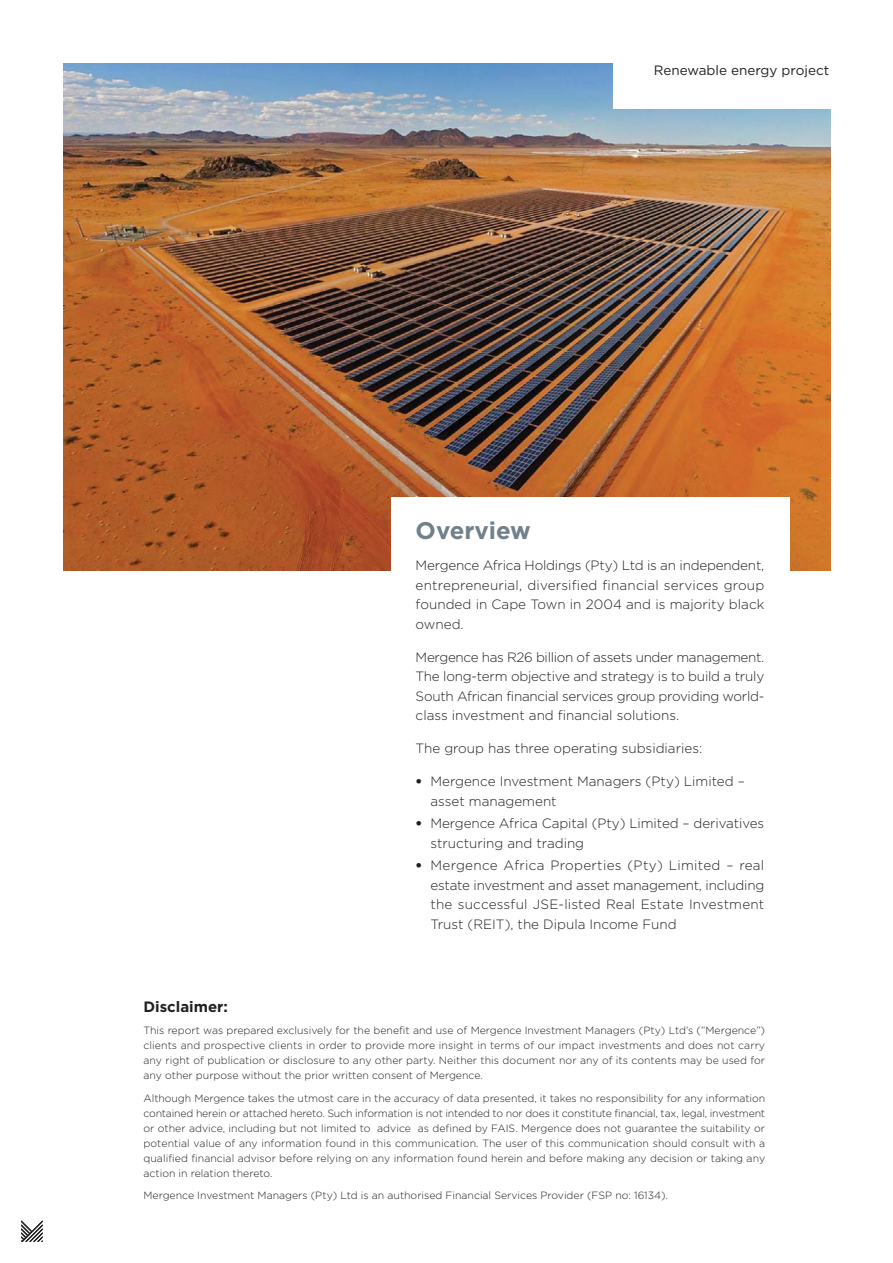
<style>
.page{position:relative;width:893px;height:1263px;background:#fff}
.page>*{position:absolute;margin:0;border:0;box-sizing:border-box;transform-origin:0 0}
.t1{font:700 24px "Gotham";color:#72808a}
.t2{font:700 15px "Gotham";color:#231f20}
.t3{font:300 13.5px/19.5px "Gotham";color:#231f20;text-align:justify}
.t4{font:13.5px "Gotham";color:#231f20}
.t5{font:300 10.5px/15px "Gotham";color:#231f20;text-align:justify}
.s1{font-weight:900}
</style>
<div class="page">
<img style="left:64px;top:63px;width:766px;height:507px">
<svg style="left:21px;top:1220px;width:22px;height:22px"></svg>
<div style="left:391px;top:497px;width:398px;height:620px;background:#fff"></div>
<div style="left:613px;top:62px;width:218px;height:47px;background:#fff"></div>
<p class="t4" style="left:654px;top:65px;width:177px">Renewable energy project</p>
<h1 class="t1" style="left:416px;top:521px;width:117px">Overview</h1>
<p class="t3" style="left:416px;top:556px;width:350px">Mergence Africa Holdings (Pty) Ltd is an independent, entrepreneurial, diversified financial services group founded in Cape Town in 2004 and is majority black owned.</p>
<p class="t3" style="left:416px;top:648px;width:350px">Mergence has R26 billion of assets under management.<br>The long-term objective and strategy is to build a truly South African financial services group providing world&shy;class investment and financial solutions.</p>
<p class="t3" style="left:416px;top:739px;width:288px">The group has three operating subsidiaries:</p>
<p class="t3" style="left:430px;top:772px;width:316px;text-indent:-15px"><span class="s1">•</span> Mergence Investment Managers (Pty) Limited – asset management</p>
<p class="t3" style="left:430px;top:814px;width:335px;text-indent:-15px"><span class="s1">•</span> Mergence Africa Capital (Pty) Limited – derivatives structuring and trading</p>
<p class="t3" style="left:430px;top:856px;width:335px;text-indent:-15px"><span class="s1">•</span> Mergence Africa Properties (Pty) Limited – real estate investment and asset management, including the successful JSE-listed Real Estate Investment Trust (REIT), the Dipula Income Fund</p>
<h2 class="t2" style="left:143px;top:1001px;width:86px">Disclaimer:</h2>
<p class="t5" style="left:143px;top:1023px;width:623px">This report was prepared exclusively for the benefit and use of Mergence Investment Managers (Pty) Ltd’s (”Mergence”) clients and prospective clients in order to provide more insight in terms of our impact investments and does not carry any right of publication or disclosure to any other party. Neither this document nor any of its contents may be used for any other purpose without the prior written consent of Mergence.</p>
<p class="t5" style="left:143px;top:1091px;width:623px">Although Mergence takes the utmost care in the accuracy of data presented, it takes no responsibility for any information contained herein or attached hereto. Such information is not intended to nor does it constitute financial, tax, legal, investment or other advice, including but not limited to advice as defined by FAIS. Mergence does not guarantee the suitability or potential value of any information found in this communication. The user of this communication should consult with a qualified financial advisor before relying on any information found herein and before making any decision or taking any action in relation thereto.</p>
<p class="t5" style="left:143px;top:1188px;width:526px">Mergence Investment Managers (Pty) Ltd is an authorised Financial Services Provider (FSP no: 16134).</p>
</div>
